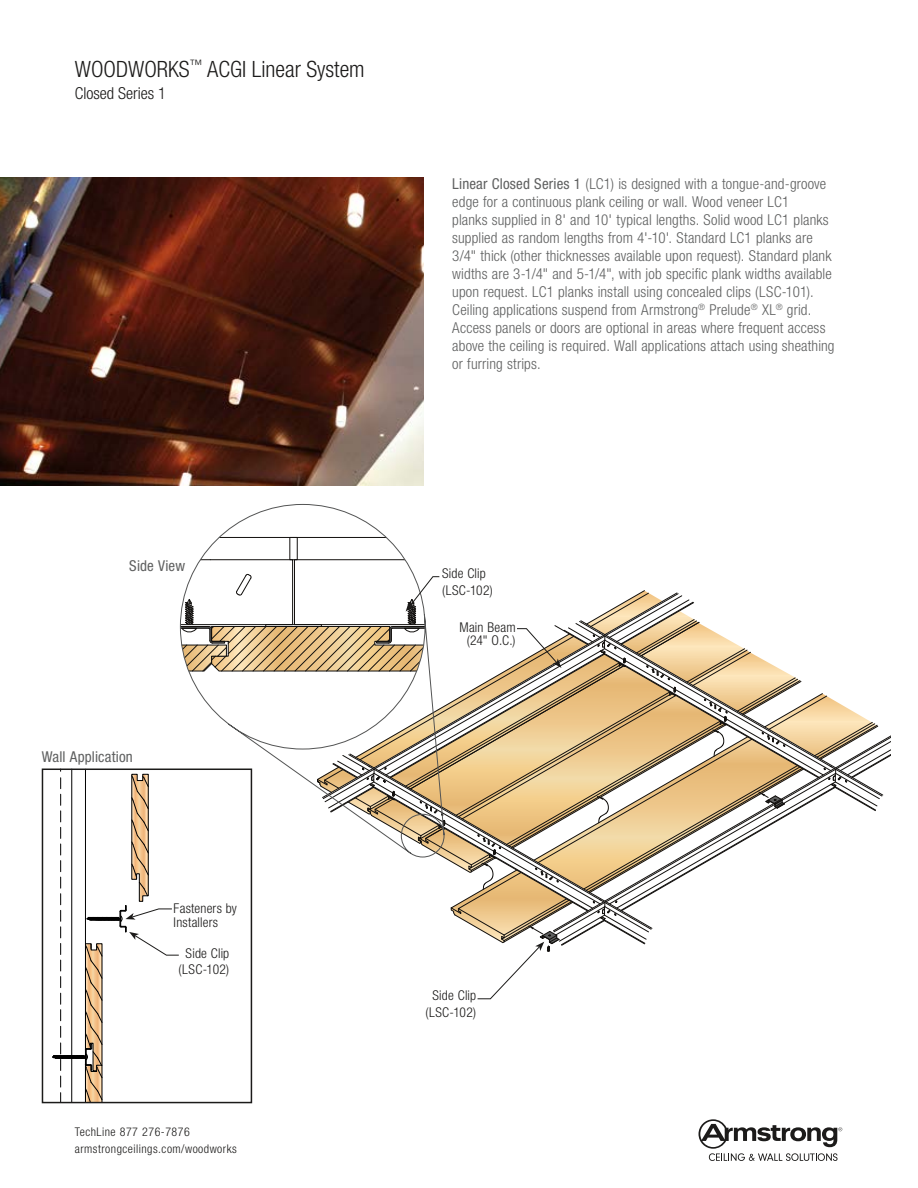
<style>
.page{position:relative;width:918px;height:1188px;background:#fff}
.page>*{position:absolute;margin:0;border:0;box-sizing:border-box;transform-origin:0 0}
.t1{font:300 condensed 22.5px "Helvetica Neue LT Std";color:#1c1b1a}
.t2{font:300 condensed 16.5px "Helvetica Neue LT Std";color:#1c1b1a}
.t3{font:300 condensed 15px/18px "Helvetica Neue LT Std";letter-spacing:.01em;color:#5f6060}
.t4{font:condensed 15px "Helvetica Neue LT Std";letter-spacing:.01em;color:#5f6060}
.t5{font:300 condensed 13.5px/16.5px "Helvetica Neue LT Std";letter-spacing:.015em;color:#1c1b1a;text-align:center}
.t6{font:300 condensed 12px/17.1px "Helvetica Neue LT Std";letter-spacing:.04em;color:#1c1b1a}
.s1{font-weight:400}
</style>
<div class="page">
<svg style="left:699px;top:1119px;width:143px;height:42px"></svg>
<img style="left:0;top:178px;width:423px;height:307px">
<svg style="left:52px;top:537px;width:839px;height:566px"></svg>
<div style="left:42px;top:769px;width:210px;height:334px;border:2px solid #1c1b1a"></div>
<h1 class="t1" style="left:75px;top:56px;width:291px">WOODWORKS<sup>™</sup> ACGI Linear System</h1>
<p class="t2" style="left:75px;top:84px;width:93px">Closed Series 1</p>
<p class="t3" style="left:452px;top:174px;width:384px"><span class="s1">Linear Closed Series 1</span> (LC1) is designed with a tongue-and-groove edge for a continuous plank ceiling or wall. Wood veneer LC1<br>planks supplied in 8' and 10' typical lengths. Solid wood LC1 planks supplied as random lengths from 4'-10'. Standard LC1 planks are 3/4" thick (other thicknesses available upon request). Standard plank widths are 3-1/4" and 5-1/4", with job specific plank widths available upon request. LC1 planks install using concealed clips (LSC-101).<br>Ceiling applications suspend from Armstrong<sup>®</sup> Prelude<sup>®</sup> XL<sup>®</sup> grid.<br>Access panels or doors are optional in areas where frequent access above the ceiling is required. Wall applications attach using sheathing or furring strips.</p>
<p class="t4" style="left:129px;top:557px;width:57px">Side View</p>
<p class="t4" style="left:42px;top:748px;width:93px">Wall Application</p>
<p class="t5" style="left:174px;top:902px;width:65px;line-height:13.5px;text-align:left">Fasteners by<br>Installers</p>
<p class="t5" style="left:179px;top:945px;width:52px">Side Clip (LSC-102)</p>
<p class="t6" style="left:75px;top:1123px;width:163px">TechLine 877 276-7876 armstrongceilings.com/woodworks</p>
<p class="t5" style="left:442px;top:565px;width:52px;text-align:left">Side Clip (LSC-102)</p>
<p class="t5" style="left:459px;top:620px;width:58px;line-height:13.5px">Main Beam (24" O.C.)</p>
<p class="t5" style="left:425px;top:987px;width:52px">Side Clip (LSC-102)</p>
</div>
